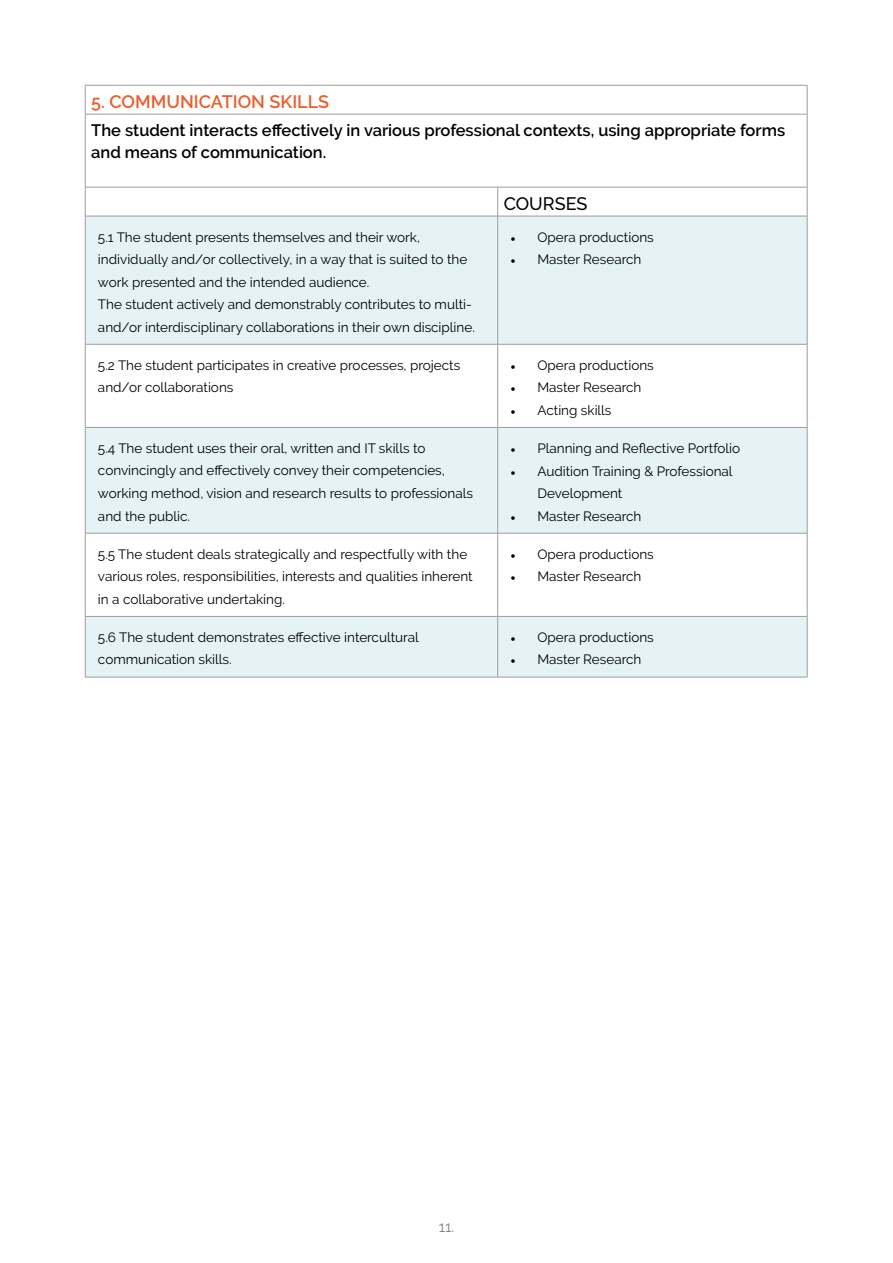
<style>
.page{position:relative;width:893px;height:1263px;background:#fff}
.page>*{position:absolute;margin:0;border:0;box-sizing:border-box;transform-origin:0 0}
.t1{font:600 18px "Raleway";color:#eb5e2d}
.t2{font:500 18px "Raleway";color:#000}
.t3{font:600 16.5px/22.5px "Raleway";color:#000}
.t4{font:15px "Raleway";color:#000}
.t5{font:13.5px/22.5px "Raleway";color:#000}
.s1{font-family:"Minion Pro"}
</style>
<div class="page">
<svg style="left:86px;top:217px;width:721px;height:460px;fill:#e5f3f6"></svg>
<hr style="left:85px;top:85px;width:413px;height:1px;background:#9d9d9c">
<svg style="left:85px;top:85px;width:1px;height:29px"></svg>
<hr style="left:498px;top:85px;width:309px;height:1px;background:#9d9d9c">
<svg style="left:807px;top:85px;width:1px;height:29px"></svg>
<hr style="left:85px;top:114px;width:413px;height:1px;background:#9d9d9c">
<hr style="left:85px;top:114px;width:1px;height:73px;background:#9d9d9c">
<hr style="left:498px;top:114px;width:309px;height:1px;background:#9d9d9c">
<hr style="left:807px;top:114px;width:1px;height:73px;background:#9d9d9c">
<hr style="left:85px;top:187px;width:413px;height:1px;background:#9d9d9c">
<svg style="left:85px;top:187px;width:1px;height:29px"></svg>
<hr style="left:498px;top:187px;width:309px;height:1px;background:#9d9d9c">
<svg style="left:497px;top:187px;width:1px;height:29px"></svg>
<svg style="left:807px;top:187px;width:1px;height:29px"></svg>
<hr style="left:85px;top:216px;width:413px;height:1px;background:#9d9d9c">
<hr style="left:85px;top:216px;width:1px;height:128px;background:#9d9d9c">
<hr style="left:498px;top:216px;width:309px;height:1px;background:#9d9d9c">
<hr style="left:497px;top:216px;width:1px;height:128px;background:#9d9d9c">
<hr style="left:807px;top:216px;width:1px;height:128px;background:#9d9d9c">
<hr style="left:85px;top:344px;width:413px;height:1px;background:#9d9d9c">
<hr style="left:85px;top:344px;width:1px;height:83px;background:#9d9d9c">
<hr style="left:498px;top:344px;width:309px;height:1px;background:#9d9d9c">
<hr style="left:497px;top:344px;width:1px;height:83px;background:#9d9d9c">
<hr style="left:807px;top:344px;width:1px;height:83px;background:#9d9d9c">
<hr style="left:85px;top:427px;width:413px;height:1px;background:#9d9d9c">
<hr style="left:85px;top:428px;width:1px;height:105px;background:#9d9d9c">
<hr style="left:498px;top:427px;width:309px;height:1px;background:#9d9d9c">
<hr style="left:497px;top:428px;width:1px;height:105px;background:#9d9d9c">
<hr style="left:807px;top:428px;width:1px;height:105px;background:#9d9d9c">
<hr style="left:85px;top:533px;width:413px;height:1px;background:#9d9d9c">
<hr style="left:85px;top:533px;width:1px;height:83px;background:#9d9d9c">
<hr style="left:498px;top:533px;width:309px;height:1px;background:#9d9d9c">
<hr style="left:497px;top:533px;width:1px;height:83px;background:#9d9d9c">
<hr style="left:807px;top:533px;width:1px;height:83px;background:#9d9d9c">
<hr style="left:85px;top:616px;width:413px;height:1px;background:#9d9d9c">
<hr style="left:85px;top:617px;width:1px;height:60px;background:#9d9d9c">
<hr style="left:498px;top:616px;width:309px;height:1px;background:#9d9d9c">
<hr style="left:497px;top:617px;width:1px;height:60px;background:#9d9d9c">
<hr style="left:807px;top:617px;width:1px;height:60px;background:#9d9d9c">
<hr style="left:85px;top:677px;width:413px;height:1px;background:#9d9d9c">
<hr style="left:498px;top:677px;width:309px;height:1px;background:#9d9d9c">
<h1 class="t1" style="left:91px;top:91px;width:240px">5. COMMUNICATION SKILLS</h1>
<p class="t3" style="left:91px;top:119px;width:695px">The student interacts effectively in various professional contexts, using appropriate forms and means of communication.</p>
<h1 class="t2" style="left:504px;top:193px;width:85px">COURSES</h1>
<p class="t5" style="left:98px;top:225px;width:378px">5.1 The student presents themselves and their work, individually and/or collectively, in a way that is suited to the work presented and the intended audience.<br>The student actively and demonstrably contributes to multi&shy;and/or interdisciplinary collaborations in their own discipline.</p>
<p class="t5" style="left:510px;top:225px;width:145px"><span class="s1">•</span> Opera productions</p>
<p class="t5" style="left:510px;top:248px;width:132px"><span class="s1">•</span> Master Research</p>
<p class="t5" style="left:98px;top:354px;width:364px">5.2 The student participates in creative processes, projects and/or collaborations</p>
<p class="t5" style="left:510px;top:354px;width:145px"><span class="s1">•</span> Opera productions</p>
<p class="t5" style="left:510px;top:376px;width:132px"><span class="s1">•</span> Master Research</p>
<p class="t5" style="left:510px;top:399px;width:103px"><span class="s1">•</span> Acting skills</p>
<p class="t5" style="left:98px;top:437px;width:377px">5.4 The student uses their oral, written and IT skills to convincingly and effectively convey their competencies, working method, vision and research results to professionals and the public.</p>
<p class="t5" style="left:510px;top:437px;width:231px"><span class="s1">•</span> Planning and Reflective Portfolio</p>
<p class="t5" style="left:537px;top:459px;width:197px;text-indent:-27px"><span class="s1">•</span> Audition Training &amp; Professional<br>Development</p>
<p class="t5" style="left:510px;top:504px;width:132px"><span class="s1">•</span> Master Research</p>
<p class="t5" style="left:98px;top:543px;width:376px">5.5 The student deals strategically and respectfully with the various roles, responsibilities, interests and qualities inherent in a collaborative undertaking.</p>
<p class="t5" style="left:510px;top:543px;width:145px"><span class="s1">•</span> Opera productions</p>
<p class="t5" style="left:510px;top:565px;width:132px"><span class="s1">•</span> Master Research</p>
<p class="t5" style="left:98px;top:626px;width:322px">5.6 The student demonstrates effective intercultural communication skills.</p>
<p class="t5" style="left:510px;top:626px;width:145px"><span class="s1">•</span> Opera productions</p>
<p class="t5" style="left:510px;top:648px;width:132px"><span class="s1">•</span> Master Research</p>
<p class="t4" style="left:439px;top:1218px;width:17px">11.</p>
</div>
